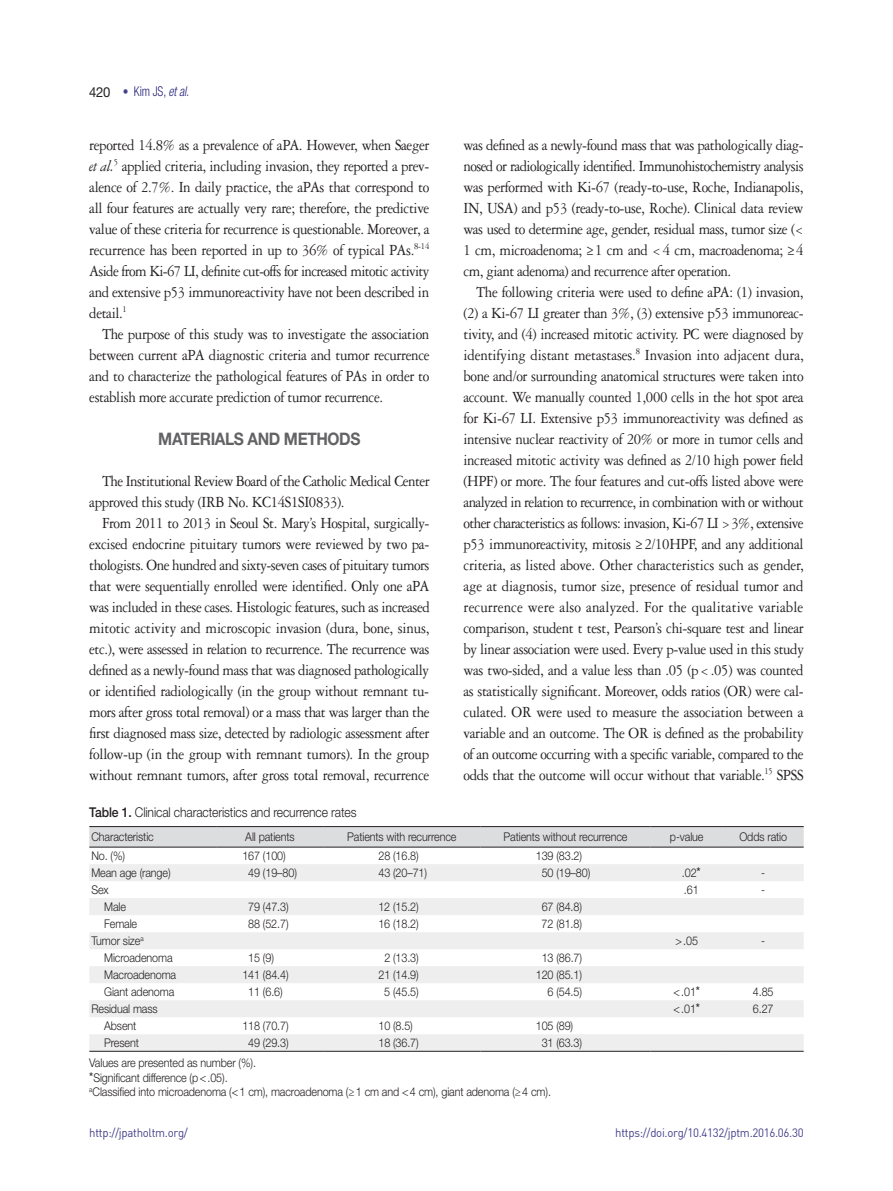
<style>
.page{position:relative;width:893px;height:1191px;background:#fff}
.page>*{position:absolute;margin:0;border:0;box-sizing:border-box;transform-origin:0 0}
.t1{font:700 17.25px "Helvetica Neue LT Std";letter-spacing:-.025em;color:#636366;scale:.9 1}
.t2{font:16.5px/21px "Garamond 3 LT Std";letter-spacing:-.025em;color:#231f20;text-align:justify;scale:.9 1}
.t3{font:300 13.5px "Helvetica Neue LT Std";letter-spacing:-.01em;color:#231f20;scale:.9 1}
.t4{font:300 condensed 13.5px "Helvetica Neue LT Std";color:#26237b;scale:.9 1}
.t5{font:300 12px/14.4px "Helvetica Neue LT Std";letter-spacing:-.01em;color:#231f20;scale:.9 1}
.t6{font:12px "Dinreg";letter-spacing:-.025em;color:#45428b;scale:.95 1}
.s1{font-weight:400;font-stretch:normal;font-size:13.8px;color:#231f20}
.s2{font-size:12.75px;color:#45428b}
.s3{font-style:italic}
.s4{font-weight:500}
.s5{font-family:"Arial";font-weight:400}
</style>
<div class="page">
<svg style="left:89px;top:827px;width:715px;height:20px;background:#d7d8da"></svg>
<svg style="left:89px;top:864px;width:715px;height:187px;fill:#eeeeef"></svg>
<hr style="left:89px;top:826px;width:128px;height:1px;background:#231f20">
<hr style="left:217px;top:826px;width:106px;height:1px;background:#231f20">
<hr style="left:323px;top:826px;width:157px;height:1px;background:#231f20">
<hr style="left:480px;top:826px;width:171px;height:1px;background:#231f20">
<hr style="left:651px;top:826px;width:72px;height:1px;background:#231f20">
<hr style="left:723px;top:826px;width:81px;height:1px;background:#231f20">
<hr style="left:89px;top:1051px;width:128px;height:1px;background:#231f20">
<hr style="left:217px;top:1051px;width:106px;height:1px;background:#231f20">
<hr style="left:323px;top:1051px;width:157px;height:1px;background:#231f20">
<hr style="left:480px;top:1051px;width:171px;height:1px;background:#231f20">
<hr style="left:651px;top:1051px;width:72px;height:1px;background:#231f20">
<hr style="left:723px;top:1051px;width:81px;height:1px;background:#231f20">
<hr style="left:89px;top:847px;width:128px;height:1px;background:#231f20">
<hr style="left:217px;top:847px;width:106px;height:1px;background:#231f20">
<hr style="left:323px;top:847px;width:157px;height:1px;background:#231f20">
<hr style="left:480px;top:847px;width:171px;height:1px;background:#231f20">
<hr style="left:651px;top:847px;width:72px;height:1px;background:#231f20">
<hr style="left:723px;top:847px;width:81px;height:1px;background:#231f20">
<p class="t4" style="left:89px;top:84px;width:113px"><span class="s1">420</span> <span class="s2">•</span> Kim JS, <span class="s3">et al.</span></p>
<p class="t2" style="left:89px;top:134px;width:380px">reported 14.8% as a prevalence of aPA. However, when Saeger <span class="s3">et al.</span><sup>5</sup> applied criteria, including invasion, they reported a prev&shy;alence of 2.7%. In daily practice, the aPAs that correspond to all four features are actually very rare; therefore, the predictive value of these criteria for recurrence is questionable. Moreover, a recurrence has been reported in up to 36% of typical PAs.<sup>8-14<br></sup>Aside from Ki-67 LI, definite cut-offs for increased mitotic activity and extensive p53 immunoreactivity have not been described in detail.<sup>1</sup></p>
<p class="t2" style="left:89px;top:323px;width:380px;text-indent:13px">The purpose of this study was to investigate the association between current aPA diagnostic criteria and tumor recurrence and to characterize the pathological features of PAs in order to establish more accurate prediction of tumor recurrence.</p>
<p class="t1" style="left:158px;top:428px;width:226px">MATERIALS AND METHODS</p>
<p class="t2" style="left:89px;top:470px;width:380px;text-indent:13px">The Institutional Review Board of the Catholic Medical Center approved this study (IRB No. KC14S1SI0833).</p>
<p class="t2" style="left:89px;top:512px;width:380px;text-indent:13px">From 2011 to 2013 in Seoul St. Mary’s Hospital, surgically&shy;excised endocrine pituitary tumors were reviewed by two pa&shy;thologists. One hundred and sixty-seven cases of pituitary tumors that were sequentially enrolled were identified. Only one aPA was included in these cases. Histologic features, such as increased mitotic activity and microscopic invasion (dura, bone, sinus, etc.), were assessed in relation to recurrence. The recurrence was defined as a newly-found mass that was diagnosed pathologically or identified radiologically (in the group without remnant tu&shy;mors after gross total removal) or a mass that was larger than the first diagnosed mass size, detected by radiologic assessment after follow-up (in the group with remnant tumors). In the group without remnant tumors, after gross total removal, recurrence</p>
<p class="t2" style="left:463px;top:134px;width:380px">was defined as a newly-found mass that was pathologically diag&shy;nosed or radiologically identified. Immunohistochemistry analysis was performed with Ki-67 (ready-to-use, Roche, Indianapolis, IN, USA) and p53 (ready-to-use, Roche). Clinical data review was used to determine age, gender, residual mass, tumor size (&lt; 1 cm, microadenoma; ≥1 cm and &lt;4 cm, macroadenoma; ≥4 cm, giant adenoma) and recurrence after operation.</p>
<p class="t2" style="left:463px;top:281px;width:380px;text-indent:13px">The following criteria were used to define aPA: (1) invasion, (2) a Ki-67 LI greater than 3%, (3) extensive p53 immunoreac&shy;tivity, and (4) increased mitotic activity. PC were diagnosed by identifying distant metastases.<sup>8</sup> Invasion into adjacent dura, bone and/or surrounding anatomical structures were taken into account. We manually counted 1,000 cells in the hot spot area for Ki-67 LI. Extensive p53 immunoreactivity was defined as intensive nuclear reactivity of 20% or more in tumor cells and increased mitotic activity was defined as 2/10 high power field (HPF) or more. The four features and cut-offs listed above were analyzed in relation to recurrence, in combination with or without other characteristics as follows: invasion, Ki-67 LI &gt;3%, extensive p53 immunoreactivity, mitosis ≥ 2/10HPF, and any additional criteria, as listed above. Other characteristics such as gender, age at diagnosis, tumor size, presence of residual tumor and recurrence were also analyzed. For the qualitative variable comparison, student t test, Pearson’s chi-square test and linear by linear association were used. Every p-value used in this study was two-sided, and a value less than .05 (p&lt;.05) was counted as statistically significant. Moreover, odds ratios (OR) were cal&shy;culated. OR were used to measure the association between a variable and an outcome. The OR is defined as the probability of an outcome occurring with a specific variable, compared to the odds that the outcome will occur without that variable.<sup>15</sup> SPSS</p>
<p class="t3" style="left:89px;top:804px;width:298px"><span class="s4">Table 1.</span> Clinical characteristics and recurrence rates</p>
<p class="t5" style="left:91px;top:829px;width:71px">Characteristic</p>
<p class="t5" style="left:245px;top:829px;width:56px">All patients</p>
<p class="t5" style="left:347px;top:829px;width:123px">Patients with recurrence</p>
<p class="t5" style="left:503px;top:829px;width:139px">Patients without recurrence</p>
<p class="t5" style="left:670px;top:829px;width:39px">p-value</p>
<p class="t5" style="left:739px;top:829px;width:55px">Odds ratio</p>
<p class="t5" style="left:91px;top:848px;width:39px">No. (%)</p>
<p class="t5" style="left:242px;top:848px;width:50px">167 (100)</p>
<p class="t5" style="left:378px;top:848px;width:46px">28 (16.8)</p>
<p class="t5" style="left:536px;top:848px;width:53px">139 (83.2)</p>
<p class="t5" style="left:91px;top:865px;width:90px">Mean age (range)</p>
<p class="t5" style="left:248px;top:865px;width:56px">49 (19–80)</p>
<p class="t5" style="left:378px;top:865px;width:56px">43 (20–71)</p>
<p class="t5" style="left:542px;top:865px;width:56px">50 (19–80)</p>
<p class="t5" style="left:682px;top:865px;width:22px">.02<span class="s5">*</span></p>
<p class="t5" style="left:761px;top:865px;width:6px">-</p>
<p class="t5" style="left:91px;top:882px;width:21px">Sex</p>
<p class="t5" style="left:684px;top:882px;width:18px">.61</p>
<p class="t5" style="left:761px;top:882px;width:6px">-</p>
<p class="t5" style="left:104px;top:899px;width:26px">Male</p>
<p class="t5" style="left:248px;top:899px;width:46px">79 (47.3)</p>
<p class="t5" style="left:378px;top:899px;width:46px">12 (15.2)</p>
<p class="t5" style="left:542px;top:899px;width:46px">67 (84.8)</p>
<p class="t5" style="left:104px;top:916px;width:38px">Female</p>
<p class="t5" style="left:248px;top:916px;width:46px">88 (52.7)</p>
<p class="t5" style="left:378px;top:916px;width:46px">16 (18.2)</p>
<p class="t5" style="left:542px;top:916px;width:46px">72 (81.8)</p>
<p class="t5" style="left:91px;top:933px;width:60px">Tumor size<sup>a</sup></p>
<p class="t5" style="left:675px;top:933px;width:27px">&gt;.05</p>
<p class="t5" style="left:761px;top:933px;width:6px">-</p>
<p class="t5" style="left:104px;top:950px;width:78px">Microadenoma</p>
<p class="t5" style="left:248px;top:950px;width:30px">15 (9)</p>
<p class="t5" style="left:384px;top:950px;width:40px">2 (13.3)</p>
<p class="t5" style="left:542px;top:950px;width:46px">13 (86.7)</p>
<p class="t5" style="left:104px;top:967px;width:82px">Macroadenoma</p>
<p class="t5" style="left:242px;top:967px;width:53px">141 (84.4)</p>
<p class="t5" style="left:378px;top:967px;width:46px">21 (14.9)</p>
<p class="t5" style="left:536px;top:967px;width:53px">120 (85.1)</p>
<p class="t5" style="left:104px;top:984px;width:79px">Giant adenoma</p>
<p class="t5" style="left:248px;top:984px;width:40px">11 (6.6)</p>
<p class="t5" style="left:384px;top:984px;width:40px">5 (45.5)</p>
<p class="t5" style="left:548px;top:984px;width:40px">6 (54.5)</p>
<p class="t5" style="left:673px;top:984px;width:31px">&lt;.01<span class="s5">*</span></p>
<p class="t5" style="left:753px;top:984px;width:24px">4.85</p>
<p class="t5" style="left:91px;top:1001px;width:75px">Residual mass</p>
<p class="t5" style="left:673px;top:1001px;width:31px">&lt;.01<span class="s5">*</span></p>
<p class="t5" style="left:753px;top:1001px;width:24px">6.27</p>
<p class="t5" style="left:104px;top:1018px;width:37px">Absent</p>
<p class="t5" style="left:242px;top:1018px;width:53px">118 (70.7)</p>
<p class="t5" style="left:378px;top:1018px;width:40px">10 (8.5)</p>
<p class="t5" style="left:536px;top:1018px;width:43px">105 (89)</p>
<p class="t5" style="left:104px;top:1034px;width:40px">Present</p>
<p class="t5" style="left:248px;top:1034px;width:46px">49 (29.3)</p>
<p class="t5" style="left:378px;top:1034px;width:46px">18 (36.7)</p>
<p class="t5" style="left:542px;top:1034px;width:46px">31 (63.3)</p>
<p class="t5" style="left:89px;top:1055px;width:514px">Values are presented as number (%).<br><span class="s5">*</span>Significant difference (p&lt;.05).<br><sup>a</sup>Classified into microadenoma (&lt;1 cm), macroadenoma (≥1 cm and &lt;4 cm), giant adenoma (≥4 cm).</p>
<p class="t6" style="left:89px;top:1125px;width:105px">http://jpatholtm.org/</p>
<p class="t6" style="left:615px;top:1125px;width:200px">https://doi.org/10.4132/jptm.2016.06.30</p>
</div>
